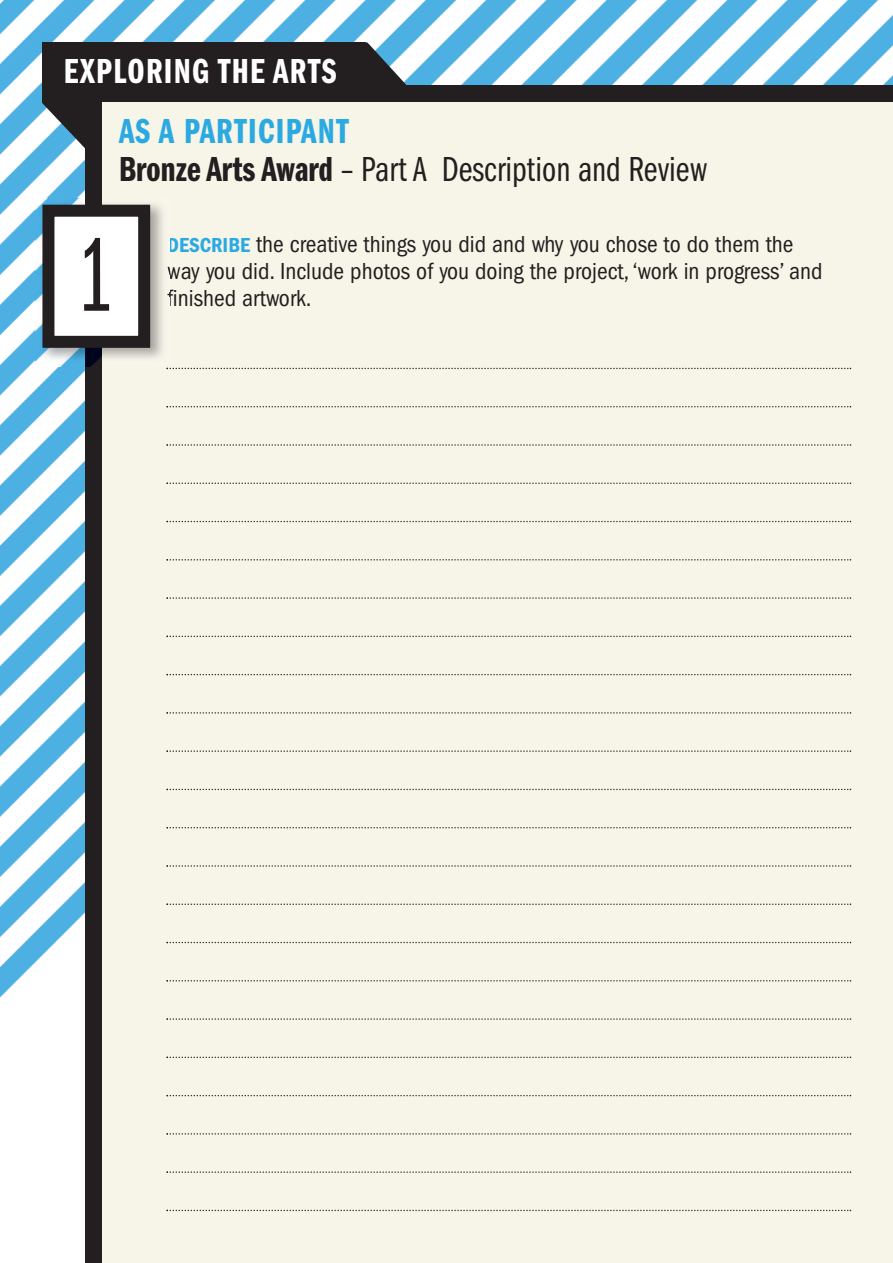
<style>
.page{position:relative;width:893px;height:1263px;background:#fff}
.page>*{position:absolute;margin:0;border:0;box-sizing:border-box;transform-origin:0 0}
.t1{font:108px "Franklin Gothic Book X Cmpr";color:#231f20}
.t2{font:36px "Franklin Gothic Book Cmpr";color:#231f20}
.t3{font:36px "Franklin Gothic Demi Cmpr";letter-spacing:.035em;color:#fff}
.t4{font:36px "Franklin Gothic Demi Cmpr";letter-spacing:.035em;color:#2baae1}
.t5{font:condensed 24px/27px "Franklin Gothic";color:#231f20}
.s1{font-family:"Franklin Gothic Demi Cmpr"}
.s2{font-weight:600;font-size:21px;color:#2baae1}
</style>
<div class="page">
<img style="left:0;top:0;width:893px;height:998px">
<svg style="left:43px;top:43px;width:436px;height:121px"></svg>
<div style="left:43px;top:43px;width:323px;height:60px;background:#231f20"></div>
<div style="left:85px;top:85px;width:808px;height:1178px;background:#231f20"></div>
<div style="left:102px;top:102px;width:791px;height:1161px;background:#f7f4e8"></div>
<img style="left:36px;top:198px;width:132px;height:168px">
<svg style="left:169px;top:238px;width:1px;height:14px"></svg>
<div style="left:48px;top:211px;width:96px;height:131px;background:#fff"></div>
<div style="left:42px;top:205px;width:108px;height:143px;border:12px solid #231f20"></div>
<svg style="left:166px;top:368px;width:685px;height:1px"></svg>
<svg style="left:166px;top:406px;width:685px;height:1px"></svg>
<svg style="left:166px;top:444px;width:685px;height:2px"></svg>
<svg style="left:166px;top:482px;width:685px;height:2px"></svg>
<svg style="left:166px;top:521px;width:685px;height:1px"></svg>
<svg style="left:166px;top:559px;width:685px;height:1px"></svg>
<svg style="left:166px;top:597px;width:685px;height:2px"></svg>
<svg style="left:166px;top:636px;width:685px;height:1px"></svg>
<svg style="left:166px;top:674px;width:685px;height:1px"></svg>
<svg style="left:166px;top:712px;width:685px;height:2px"></svg>
<svg style="left:166px;top:750px;width:685px;height:2px"></svg>
<svg style="left:166px;top:789px;width:685px;height:1px"></svg>
<svg style="left:166px;top:827px;width:685px;height:1px"></svg>
<svg style="left:166px;top:865px;width:685px;height:2px"></svg>
<svg style="left:166px;top:903px;width:685px;height:2px"></svg>
<svg style="left:166px;top:942px;width:685px;height:1px"></svg>
<svg style="left:166px;top:980px;width:685px;height:1px"></svg>
<svg style="left:166px;top:1018px;width:685px;height:2px"></svg>
<svg style="left:166px;top:1056px;width:685px;height:2px"></svg>
<svg style="left:166px;top:1095px;width:685px;height:1px"></svg>
<svg style="left:166px;top:1133px;width:685px;height:2px"></svg>
<svg style="left:166px;top:1171px;width:685px;height:2px"></svg>
<svg style="left:166px;top:1210px;width:685px;height:1px"></svg>
<h2 class="t3" style="left:64px;top:59px;width:274px">EXPLORING THE ARTS</h2>
<h2 class="t4" style="left:119px;top:119px;width:232px">AS A PARTICIPANT</h2>
<h2 class="t2" style="left:119px;top:157px;width:589px"><span class="s1">Bronze Arts Award</span> – Part A Description and Review</h2>
<h1 class="t1" style="left:79px;top:234px;width:37px">1</h1>
<p class="t5" style="left:167px;top:232px;width:657px"><span class="s2">DESCRIBE</span> the creative things you did and why you chose to do them the way you did. Include photos of you doing the project, ‘work in progress’ and</p>
<p class="t5" style="left:167px;top:286px;width:146px">finished artwork.</p>
</div>
